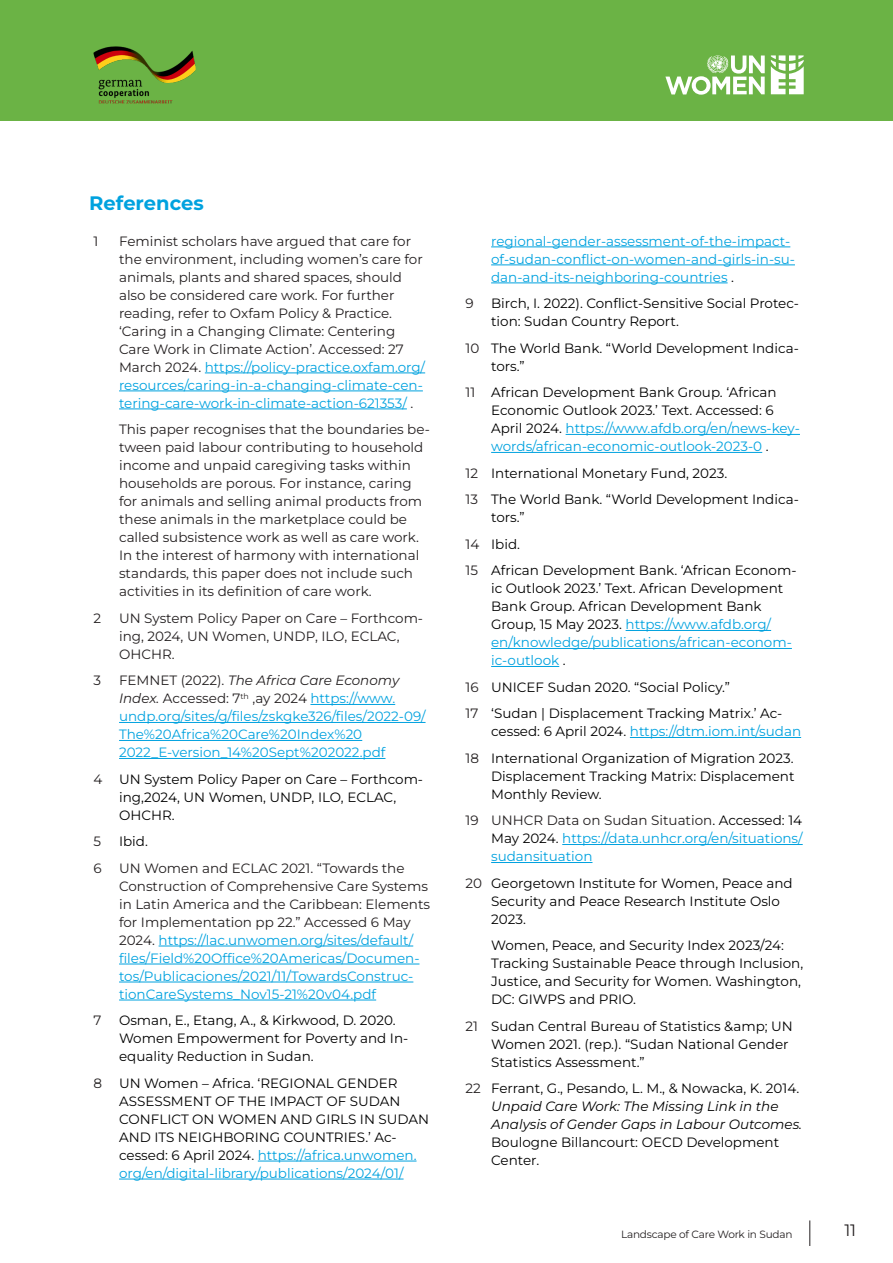
<style>
.page{position:relative;width:893px;height:1263px;background:#fff}
.page>*{position:absolute;margin:0;border:0;box-sizing:border-box;transform-origin:0 0}
.Normal1{font:700 19.5px "Montserrat";color:#00a2df}
.t1{font:16.5px "Montserrat";color:#231f20}
.t2{font:13.5px/18px "Montserrat";color:#000}
.t3{font:13.5px/18px "Montserrat";color:#231f20}
.t4{font:13.5px/18px "Montserrat";color:#00a2df}
.t5{font:10.5px "Montserrat";letter-spacing:-.02em;color:#231f20}
.s1{color:#00a2df}
.s2{color:#231f20}
.s3{font-style:italic;color:#231f20}
.s4{color:#000}
.s5{font-style:italic}
</style>
<div class="page">
<div style="left:0;top:0;width:893px;height:121px;background:#6bb345"></div>
<svg style="left:809px;top:1220px;width:1px;height:26px"></svg>
<svg style="left:665px;top:55px;width:100px;height:40px"></svg>
<svg style="left:771px;top:55px;width:33px;height:39px"></svg>
<img style="left:93px;top:46px;width:103px;height:57px">
<hr style="left:205px;top:373px;width:220px;height:1px;background:#00a2df">
<hr style="left:119px;top:391px;width:304px;height:1px;background:#00a2df">
<hr style="left:119px;top:409px;width:288px;height:1px;background:#00a2df">
<hr style="left:310px;top:704px;width:85px;height:1px;background:#00a2df">
<hr style="left:119px;top:722px;width:307px;height:1px;background:#00a2df">
<hr style="left:119px;top:740px;width:243px;height:1px;background:#00a2df">
<hr style="left:119px;top:758px;width:266px;height:1px;background:#00a2df">
<hr style="left:159px;top:946px;width:254px;height:1px;background:#00a2df">
<hr style="left:119px;top:964px;width:300px;height:1px;background:#00a2df">
<hr style="left:119px;top:982px;width:294px;height:1px;background:#00a2df">
<hr style="left:119px;top:1000px;width:257px;height:1px;background:#00a2df">
<hr style="left:258px;top:1161px;width:159px;height:1px;background:#00a2df">
<hr style="left:119px;top:1179px;width:285px;height:1px;background:#00a2df">
<hr style="left:491px;top:247px;width:299px;height:1px;background:#00a2df">
<hr style="left:491px;top:265px;width:304px;height:1px;background:#00a2df">
<hr style="left:491px;top:283px;width:237px;height:1px;background:#00a2df">
<hr style="left:566px;top:434px;width:234px;height:1px;background:#00a2df">
<hr style="left:491px;top:452px;width:271px;height:1px;background:#00a2df">
<hr style="left:626px;top:630px;width:145px;height:1px;background:#00a2df">
<hr style="left:491px;top:648px;width:301px;height:1px;background:#00a2df">
<hr style="left:491px;top:666px;width:68px;height:1px;background:#00a2df">
<hr style="left:630px;top:737px;width:171px;height:1px;background:#00a2df">
<hr style="left:562px;top:844px;width:241px;height:1px;background:#00a2df">
<hr style="left:491px;top:862px;width:101px;height:1px;background:#00a2df">
<p class="Normal1" style="left:89px;top:190px;width:116px">References</p>
<p class="t3" style="left:94px;top:231px;width:6px">1</p>
<p class="t3" style="left:119px;top:231px;width:308px">Feminist scholars have argued that care for the environment, including women’s care for animals, plants and shared spaces, should also be considered care work. For further reading, refer to Oxfam Policy &amp; Practice. ‘Caring in a Changing Climate: Centering Care Work in Climate Action’. Accessed: 27<br>March 2024. <span class="s1">https://policy-practice.oxfam.org/ resources/caring-in-a-changing-climate-cen&shy;tering-care-work-in-climate-action-621353/</span> .</p>
<p class="t3" style="left:119px;top:420px;width:312px">This paper recognises that the boundaries be&shy;tween paid labour contributing to household income and unpaid caregiving tasks within households are porous. For instance, caring for animals and selling animal products from these animals in the marketplace could be called subsistence work as well as care work.<br>In the interest of harmony with international standards, this paper does not include such activities in its definition of care work.</p>
<p class="t3" style="left:94px;top:608px;width:9px">2</p>
<p class="t3" style="left:119px;top:608px;width:306px">UN System Policy Paper on Care – Forthcom&shy;ing, 2024, UN Women, UNDP, ILO, ECLAC,<br>OHCHR.</p>
<p class="t3" style="left:94px;top:671px;width:9px">3</p>
<p class="t4" style="left:119px;top:671px;width:308px"><span class="s2">FEMNET (2022).</span> <span class="s3">The Africa Care Economy Index.</span> <span class="s2">Accessed: 7</span><sup>th</sup> <span class="s2">,ay 2024</span> https://www. undp.org/sites/g/files/zskgke326/files/2022-09/ The%20Africa%20Care%20Index%20<br>2022_E-version_14%20Sept%202022.pdf</p>
<p class="t2" style="left:119px;top:769px;width:306px;text-indent:-26px"><span class="s2">4</span> UN System Policy Paper on Care – Forthcom&shy;ing,2024, UN Women, UNDP, ILO, ECLAC,<br>OHCHR.</p>
<p class="t3" style="left:94px;top:832px;width:9px">5</p>
<p class="t2" style="left:119px;top:832px;width:30px">Ibid.</p>
<p class="t3" style="left:94px;top:858px;width:10px">6</p>
<p class="t4" style="left:119px;top:858px;width:312px"><span class="s2">UN Women and ECLAC 2021. “Towards the Construction of Comprehensive Care Systems in Latin America and the Caribbean: Elements for Implementation pp 22.” Accessed 6 May 2024.</span> https://lac.unwomen.org/sites/default/ files/Field%20Office%20Americas/Documen&shy;tos/Publicaciones/2021/11/TowardsConstruc&shy;tionCareSystems_Nov15-21%20v04.pdf</p>
<p class="t3" style="left:94px;top:1011px;width:9px">7</p>
<p class="t2" style="left:119px;top:1011px;width:291px">Osman, E., Etang, A., &amp; Kirkwood, D. 2020.<br>Women Empowerment for Poverty and In&shy;equality Reduction in Sudan.</p>
<p class="t3" style="left:94px;top:1073px;width:10px">8</p>
<p class="t2" style="left:119px;top:1073px;width:312px">UN Women – Africa. ‘REGIONAL GENDER ASSESSMENT OF THE IMPACT OF SUDAN CONFLICT ON WOMEN AND GIRLS IN SUDAN AND ITS NEIGHBORING COUNTRIES.’ Ac&shy;cessed: 6 April 2024. <span class="s1">https://africa.unwomen. org/en/digital-library/publications/2024/01/</span></p>
<p class="t4" style="left:491px;top:231px;width:305px">regional-gender-assessment-of-the-impact&shy;of-sudan-conflict-on-women-and-girls-in-su&shy;dan-and-its-neighboring-countries <span class="s4">.</span></p>
<p class="t3" style="left:466px;top:294px;width:10px">9</p>
<p class="t2" style="left:491px;top:294px;width:309px">Birch, I. 2022). Conflict-Sensitive Social Protec&shy;tion: Sudan Country Report.</p>
<p class="t2" style="left:491px;top:338px;width:309px;text-indent:-26px"><span class="s2">10</span> The World Bank. “World Development Indica&shy;tors.”</p>
<p class="t2" style="left:491px;top:383px;width:310px;text-indent:-26px"><span class="s2">11</span> African Development Bank Group. ‘African Economic Outlook 2023.’ Text. Accessed: 6<br>April 2024. <span class="s1">https://www.afdb.org/en/news-key&shy;words/african-economic-outlook-2023-0</span> .</p>
<p class="t2" style="left:466px;top:463px;width:263px"><span class="s2">12</span> International Monetary Fund, 2023.</p>
<p class="t2" style="left:491px;top:490px;width:309px;text-indent:-26px"><span class="s2">13</span> The World Bank. “World Development Indica&shy;tors.”</p>
<p class="t2" style="left:466px;top:534px;width:56px"><span class="s2">14</span> Ibid.</p>
<p class="t2" style="left:491px;top:561px;width:307px;text-indent:-26px"><span class="s2">15</span> African Development Bank. ‘African Econom&shy;ic Outlook 2023.’ Text. African Development Bank Group. African Development Bank Group, 15 May 2023. <span class="s1">https://www.afdb.org/ en/knowledge/publications/african-econom&shy;ic-outlook</span> .</p>
<p class="t2" style="left:466px;top:677px;width:266px"><span class="s2">16</span> UNICEF Sudan 2020. “Social Policy.”</p>
<p class="t2" style="left:491px;top:704px;width:311px;text-indent:-26px"><span class="s2">17</span> ‘Sudan | Displacement Tracking Matrix.’ Ac&shy;cessed: 6 April 2024. <span class="s1">https://dtm.iom.int/sudan</span></p>
<p class="t2" style="left:491px;top:748px;width:305px;text-align:justify;text-indent:-26px"><span class="s2">18</span> International Organization of Migration 2023.<br>Displacement Tracking Matrix: Displacement Monthly Review.</p>
<p class="t4" style="left:491px;top:811px;width:313px;text-align:justify;text-indent:-26px"><span class="s2">19 UNHCR Data on Sudan Situation</span><span class="s4">. Accessed: 14<br>May 2024.</span> https://data.unhcr.org/en/situations/ sudansituation</p>
<p class="t2" style="left:491px;top:873px;width:303px;text-indent:-26px"><span class="s2">20</span> Georgetown Institute for Women, Peace and<br>Security and Peace Research Institute Oslo<br>2023.</p>
<p class="t2" style="left:491px;top:936px;width:314px">Women, Peace, and Security Index 2023/24:<br>Tracking Sustainable Peace through Inclusion, Justice, and Security for Women. Washington, DC: GIWPS and PRIO.</p>
<p class="t2" style="left:491px;top:1016px;width:303px;text-indent:-26px"><span class="s2">21</span> Sudan Central Bureau of Statistics &amp;amp; UN<br>Women 2021. (rep.). “Sudan National Gender<br>Statistics Assessment.”</p>
<p class="t2" style="left:491px;top:1079px;width:313px;text-indent:-26px"><span class="s2">22</span> Ferrant, G., Pesando, L. M., &amp; Nowacka, K. 2014.<br><span class="s5">Unpaid Care Work: The Missing Link in the Analysis of Gender Gaps in Labour Outcomes.<br></span>Boulogne Billancourt: OECD Development Center.</p>
<p class="t5" style="left:621px;top:1227px;width:173px">Landscape of Care Work in Sudan</p>
<p class="t1" style="left:844px;top:1219px;width:13px">11</p>
</div>
